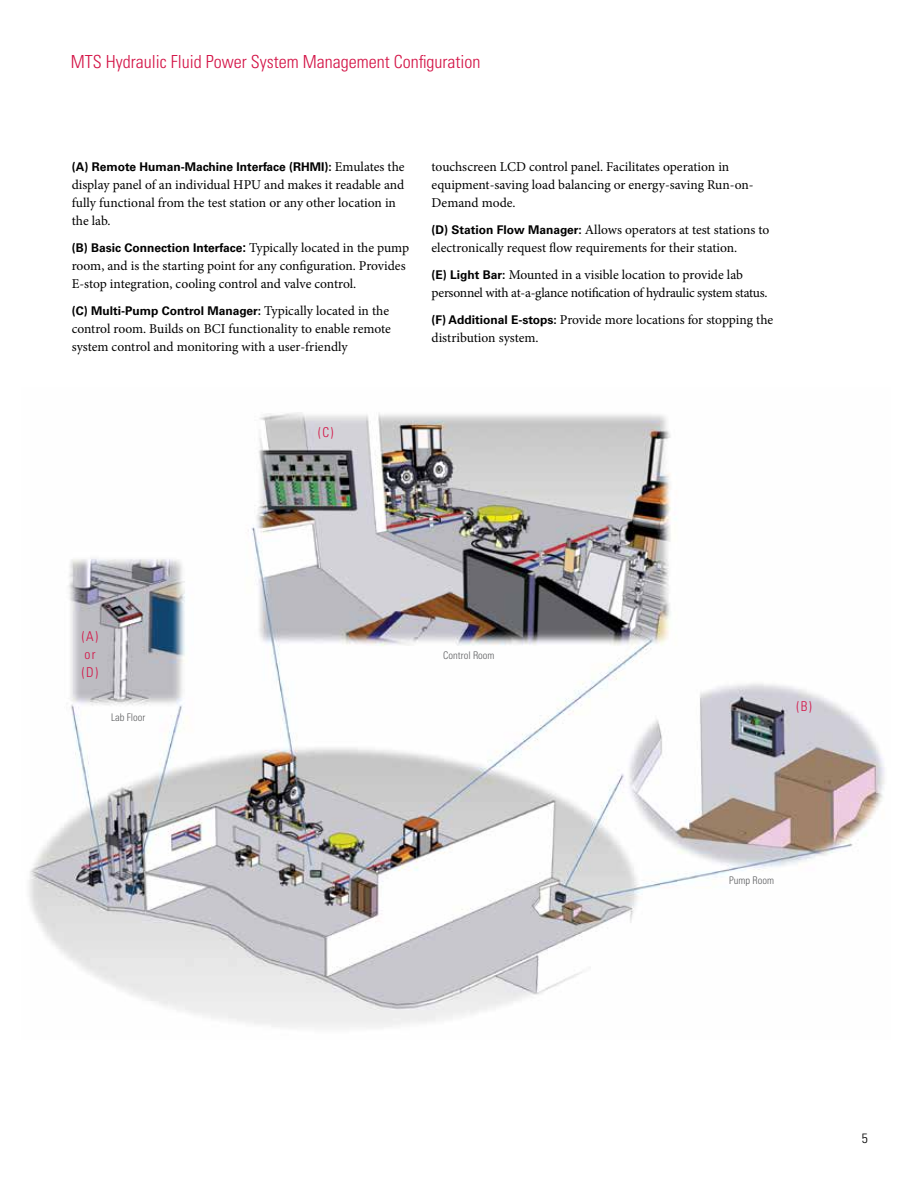
<style>
.page{position:relative;width:918px;height:1188px;background:#fff}
.page>*{position:absolute;margin:0;border:0;box-sizing:border-box;transform-origin:0 0}
.t1{font:300 condensed 18px "Univers";color:#d31245}
.t2{font:13.5px/18px "Minion Pro";letter-spacing:-.005em;color:#000}
.t3{font:300 condensed 13.5px/18px "Univers";color:#d31245}
.t4{font:300 condensed 13.5px "Univers LT Std";color:#000}
.t5{font:700 12px "Univers";color:#000}
.t6{font:300 condensed 10.5px "Univers";color:#5f6062}
.s1{font-family:"Minion Pro";font-weight:400;font-size:13.5px}
.s2{font-size:13.5px}
.s3{font-family:"Univers";font-weight:700;font-size:12px}
</style>
<div class="page">
<img style="left:29px;top:412px;width:856px;height:616px">
<h1 class="t1" style="left:71px;top:51px;width:411px">MTS Hydraulic Fluid Power System Management Configuration</h1>
<p class="t5" style="left:72px;top:160px;width:334px">(A) Remote Human-Machine Interface (RHMI): <span class="s1">Emulates the</span></p>
<p class="t2" style="left:72px;top:176px;width:334px">display panel of an individual HPU and makes it readable and fully functional from the test station or any other location in the lab.</p>
<p class="t5" style="left:72px;top:241px;width:339px">(B) Basic Connection Interface<span class="s2">:</span> <span class="s1">Typically located in the pump</span></p>
<p class="t2" style="left:72px;top:257px;width:335px">room, and is the starting point for any configuration. Provides<br>E-stop integration, cooling control and valve control.</p>
<p class="t5" style="left:72px;top:304px;width:319px">(C) Multi-Pump Control Manager: <span class="s1">Typically located in the</span></p>
<p class="t2" style="left:72px;top:320px;width:321px">control room. Builds on BCI functionality to enable remote system control and monitoring with a user-friendly</p>
<p class="t2" style="left:432px;top:158px;width:323px">touchscreen LCD control panel. Facilitates operation in equipment-saving load balancing or energy-saving Run-on-<br>Demand mode.</p>
<p class="t2" style="left:432px;top:221px;width:339px"><span class="s3">(D) Station Flow Manager:</span> Allows operators at test stations to electronically request flow requirements for their station.</p>
<p class="t2" style="left:432px;top:266px;width:337px"><span class="s3">(E) Light Bar:</span> Mounted in a visible location to provide lab personnel with at-a-glance notification of hydraulic system status.</p>
<p class="t2" style="left:432px;top:311px;width:343px"><span class="s3">(F) Additional E-stops:</span> Provide more locations for stopping the distribution system.</p>
<p class="t3" style="left:318px;top:423px;width:17px">(C)</p>
<p class="t3" style="left:82px;top:627px;width:18px">(A) or (D)</p>
<p class="t6" style="left:111px;top:711px;width:36px">Lab Floor</p>
<p class="t6" style="left:443px;top:649px;width:53px">Control Room</p>
<p class="t3" style="left:796px;top:698px;width:17px">(B)</p>
<p class="t6" style="left:729px;top:874px;width:46px">Pump Room</p>
<p class="t4" style="left:862px;top:1130px;width:7px">5</p>
</div>
